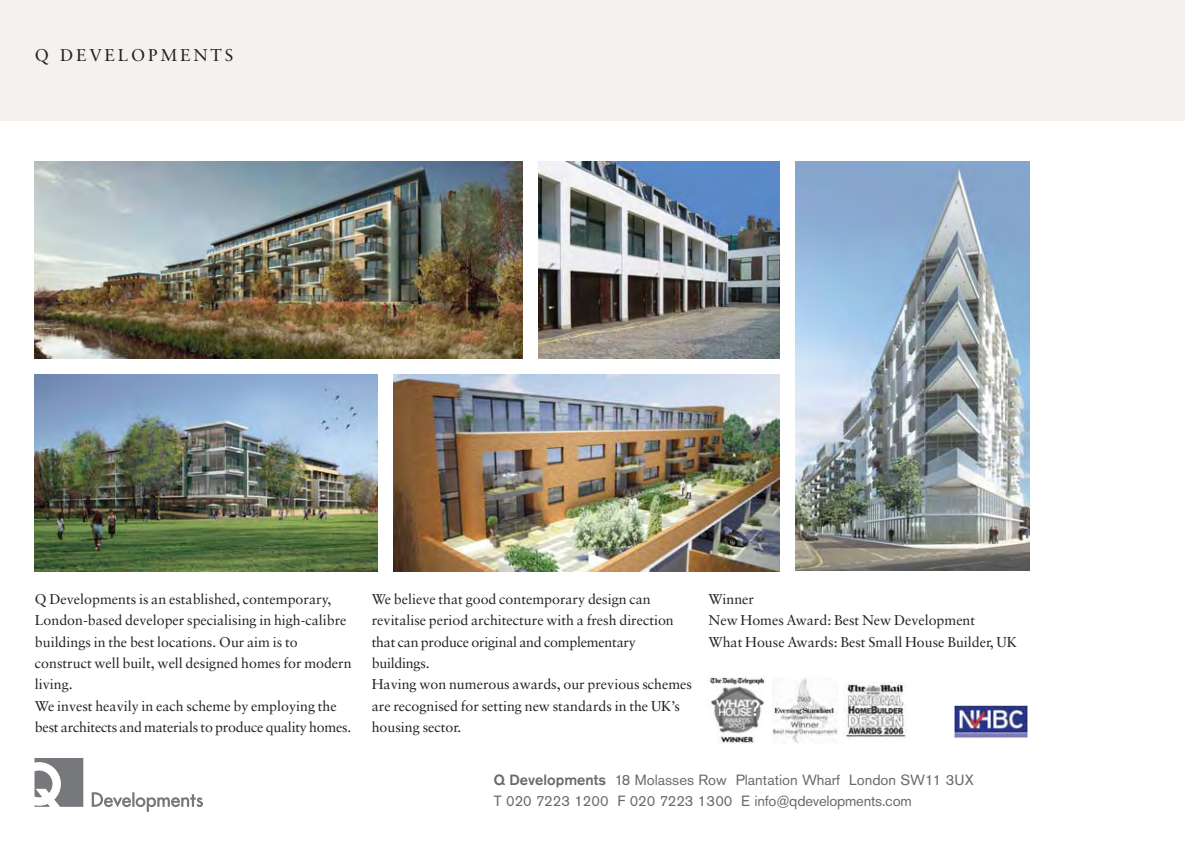
<style>
.page{position:relative;width:1185px;height:846px;background:#fff}
.page>*{position:absolute;margin:0;border:0;box-sizing:border-box;transform-origin:0 0}
.t1{font:17px "Sabon";letter-spacing:.165em;color:#231f20}
.t2{font:14.8px/20.6px "Akzidenz Grotesk BE";color:#696a6c}
.t3{font:14.2px/21.2px "Sabon";color:#231f20}
.s1{font-weight:500}
</style>
<div class="page">
<svg style="left:92px;top:792px;width:111px;height:19px"></svg>
<svg style="left:35px;top:758px;width:48px;height:48px"></svg>
<div style="left:0;top:0;width:1185px;height:121px;background:#f4f1ee"></div>
<img style="left:393px;top:374px;width:387px;height:197px">
<img style="left:538px;top:161px;width:242px;height:197px">
<img style="left:35px;top:161px;width:487px;height:197px">
<img style="left:35px;top:374px;width:342px;height:197px">
<img style="left:796px;top:161px;width:233px;height:409px">
<svg style="left:954px;top:705px;width:1px;height:32px"></svg>
<img style="left:955px;top:705px;width:73px;height:32px">
<img style="left:845px;top:682px;width:61px;height:56px">
<img style="left:708px;top:676px;width:57px;height:67px">
<img style="left:772px;top:677px;width:66px;height:66px">
<p class="t1" style="left:35px;top:48px;width:200px">Q DEVELOPMENTS</p>
<p class="t3" style="left:35px;top:589px;width:318px">Q Developments is an established, contemporary, London-based developer specialising in high-calibre buildings in the best locations. Our aim is to construct well built, well designed homes for modern living.<br>We invest heavily in each scheme by employing the best architects and materials to produce quality homes.</p>
<p class="t3" style="left:372px;top:589px;width:322px">We believe that good contemporary design can revitalise period architecture with a fresh direction that can produce original and complementary buildings.<br>Having won numerous awards, our previous schemes are recognised for setting new standards in the UK’s housing sector.</p>
<p class="t3" style="left:708px;top:589px;width:310px">Winner<br>New Homes Award: Best New Development<br>What House Awards: Best Small House Builder, UK</p>
<p class="t2" style="left:494px;top:771px;width:482px"><span class="s1">Q Developments</span> 18 Molasses Row Plantation Wharf London SW11 3UX<br>T 020 7223 1200 F 020 7223 1300 E info@qdevelopments.com</p>
</div>
